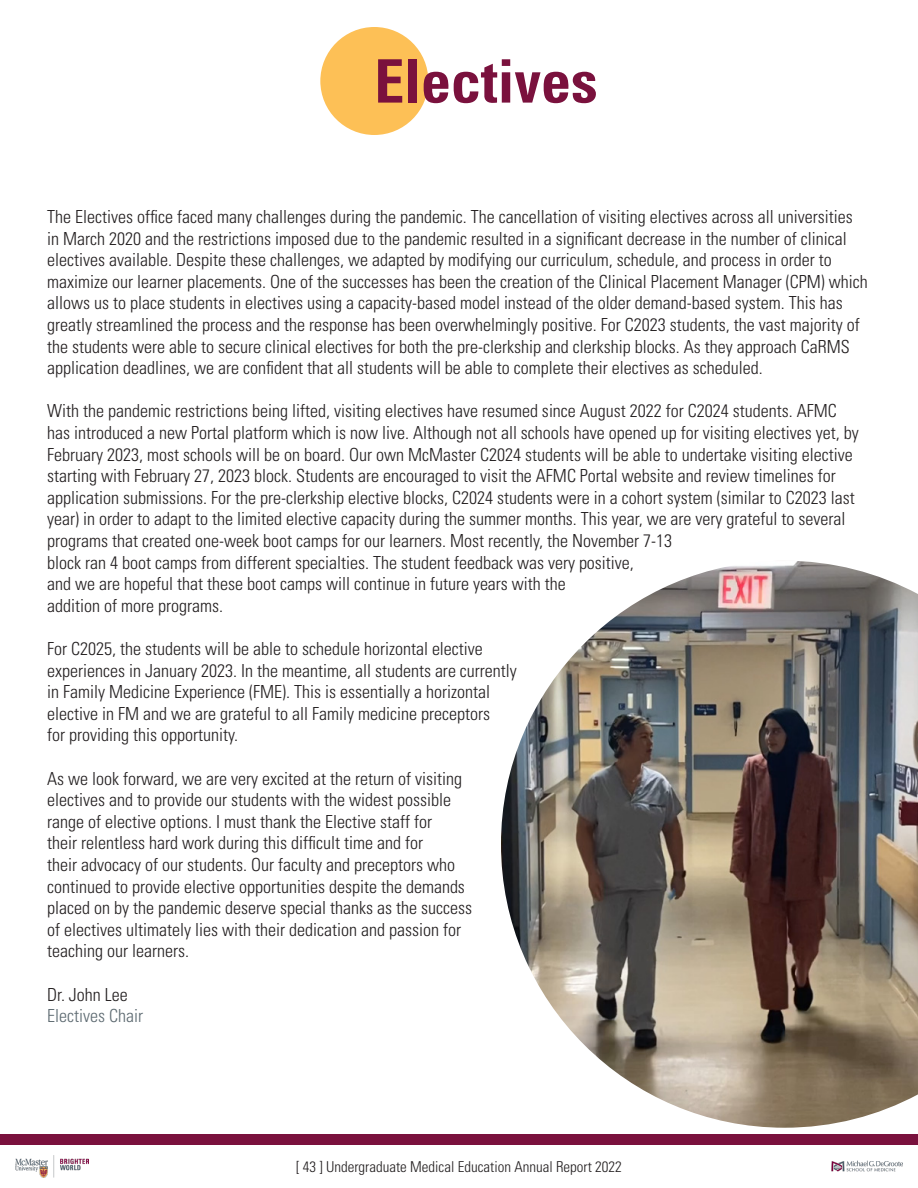
<style>
.page{position:relative;width:918px;height:1188px;background:#fff}
.page>*{position:absolute;margin:0;border:0;box-sizing:border-box;transform-origin:0 0}
.t1{font:700 condensed 60px "Univers LT Std";color:#7a113d}
.t2{font:300 condensed 18px/21.6px "Univers LT Std";color:#231f20}
.t3{font:300 condensed 18px "Univers LT Std";color:#5d6a71}
.t4{font:300 condensed 15px "Univers LT Std";color:#231f20}
</style>
<div class="page">
<div style="left:0;top:1134px;width:918px;height:11px;background:#7a113d"></div>
<img style="left:15px;top:1156px;width:73px;height:21px">
<img style="left:831px;top:1160px;width:72px;height:12px">
<div style="left:320px;top:27px;width:108px;height:108px;background:#fdc056;border-radius:50%"></div>
<img style="left:501px;top:561px;width:417px;height:567px">
<p class="t1" style="left:374px;top:44px;width:225px">Electives</p>
<p class="t2" style="left:47px;top:206px;width:822px">The Electives office faced many challenges during the pandemic. The cancellation of visiting electives across all universities in March 2020 and the restrictions imposed due to the pandemic resulted in a significant decrease in the number of clinical electives available. Despite these challenges, we adapted by modifying our curriculum, schedule, and process in order to maximize our learner placements. One of the successes has been the creation of the Clinical Placement Manager (CPM) which allows us to place students in electives using a capacity-based model instead of the older demand-based system. This has greatly streamlined the process and the response has been overwhelmingly positive. For C2023 students, the vast majority of the students were able to secure clinical electives for both the pre-clerkship and clerkship blocks. As they approach CaRMS application deadlines, we are confident that all students will be able to complete their electives as scheduled.</p>
<p class="t2" style="left:47px;top:400px;width:813px">With the pandemic restrictions being lifted, visiting electives have resumed since August 2022 for C2024 students. AFMC has introduced a new Portal platform which is now live. Although not all schools have opened up for visiting electives yet, by February 2023, most schools will be on board. Our own McMaster C2024 students will be able to undertake visiting elective starting with February 27, 2023 block. Students are encouraged to visit the AFMC Portal website and review timelines for application submissions. For the pre-clerkship elective blocks, C2024 students were in a cohort system (similar to C2023 last year) in order to adapt to the limited elective capacity during the summer months. This year, we are very grateful to several programs that created one-week boot camps for our learners. Most recently, the November 7-13<br>block ran 4 boot camps from different specialties. The student feedback was very positive,<br>and we are hopeful that these boot camps will continue in future years with the<br>addition of more programs.</p>
<p class="t2" style="left:47px;top:638px;width:471px">For C2025, the students will be able to schedule horizontal elective experiences in January 2023. In the meantime, all students are currently in Family Medicine Experience (FME). This is essentially a horizontal elective in FM and we are grateful to all Family medicine preceptors<br>for providing this opportunity.</p>
<p class="t2" style="left:47px;top:768px;width:426px">As we look forward, we are very excited at the return of visiting electives and to provide our students with the widest possible range of elective options. I must thank the Elective staff for<br>their relentless hard work during this difficult time and for<br>their advocacy of our students. Our faculty and preceptors who continued to provide elective opportunities despite the demands placed on by the pandemic deserve special thanks as the success of electives ultimately lies with their dedication and passion for teaching our learners.</p>
<p class="t2" style="left:47px;top:984px;width:82px">Dr. John Lee</p>
<p class="t3" style="left:47px;top:1005px;width:97px">Electives Chair</p>
<p class="t4" style="left:296px;top:1158px;width:327px">[ 43 ] Undergraduate Medical Education Annual Report 2022</p>
</div>
